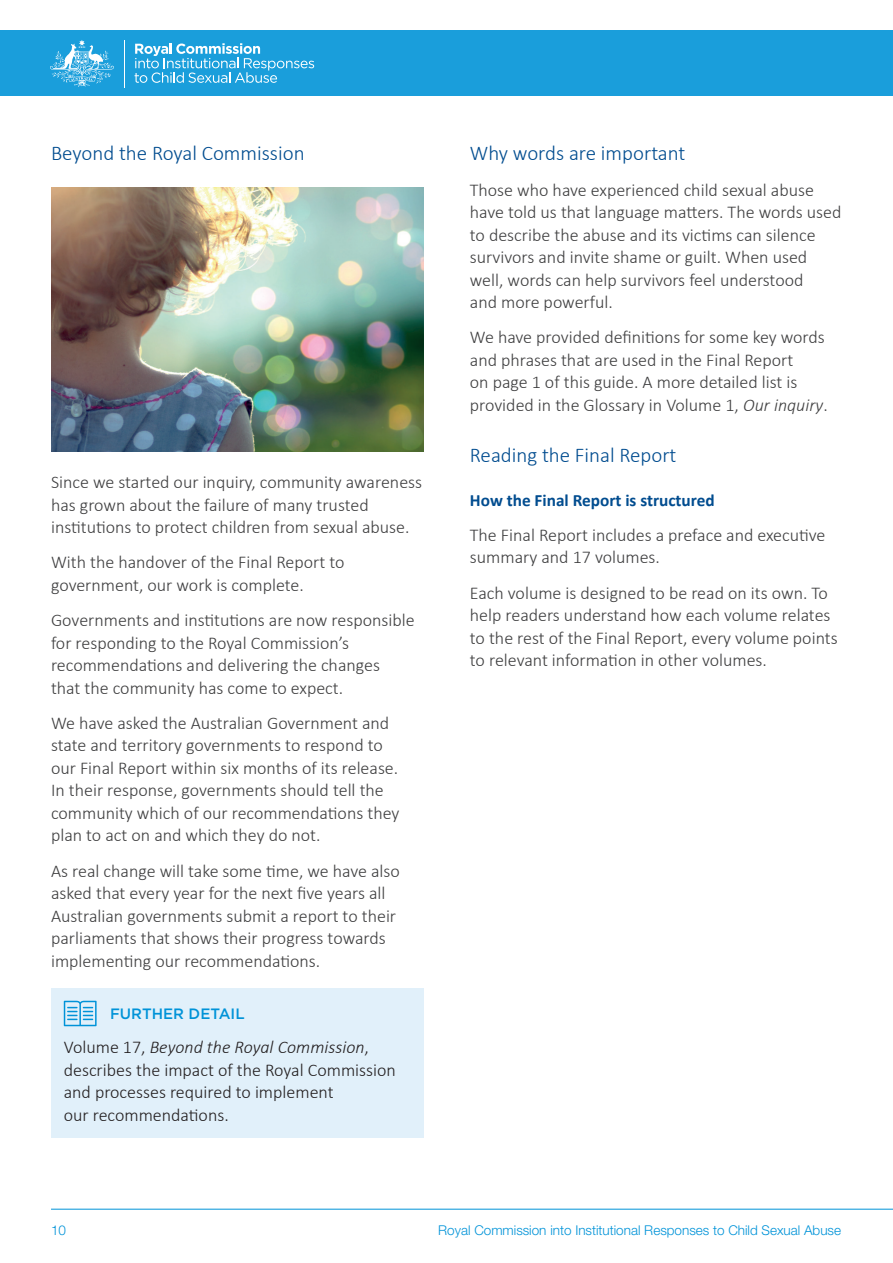
<style>
.page{position:relative;width:893px;height:1263px;background:#fff}
.page>*{position:absolute;margin:0;border:0;box-sizing:border-box;transform-origin:0 0}
.HEADING_4{font:300 21px "Calibri";color:#014c8f}
.BODY{font:300 18px/22.5px "Calibri";color:#3e3e3f}
.CALLOUT_BOX{font:300 18px/22.5px "Calibri";color:#231f20}
.HEADING_5{font:700 17.25px "Calibri";color:#014c8f}
.BODY-2{font:500 15px "Gotham";color:#0093d8}
.t1{font:300 13.5px "Helvetica Neue LT Pro";color:#0093d8}
.s1{font-style:italic}
</style>
<div class="page">
<hr style="left:51px;top:1209px;width:842px;height:1px;background:#0093d8">
<img style="left:51px;top:187px;width:372px;height:264px">
<div style="left:51px;top:988px;width:372px;height:149px;background:#e1f0fa"></div>
<svg style="left:64px;top:1001px;width:33px;height:25px"></svg>
<div style="left:0;top:30px;width:893px;height:66px;background:#1a9edb"></div>
<hr style="left:124px;top:41px;width:1px;height:47px;background:#fff">
<svg style="left:135px;top:43px;width:179px;height:40px"></svg>
<svg style="left:50px;top:40px;width:64px;height:47px"></svg>
<p class="HEADING_4" style="left:51px;top:140px;width:255px">Beyond the Royal Commission</p>
<p class="BODY" style="left:51px;top:470px;width:373px">Since we started our inquiry, community awareness has grown about the failure of many trusted institutions to protect children from sexual abuse.</p>
<p class="BODY" style="left:51px;top:550px;width:295px">With the handover of the Final Report to government, our work is complete.</p>
<p class="BODY" style="left:51px;top:608px;width:365px">Governments and institutions are now responsible for responding to the Royal Commission’s recommendations and delivering the changes<br>that the community has come to expect.</p>
<p class="BODY" style="left:51px;top:711px;width:350px">We have asked the Australian Government and state and territory governments to respond to our Final Report within six months of its release.<br>In their response, governments should tell the community which of our recommendations they plan to act on and which they do not.</p>
<p class="BODY" style="left:51px;top:859px;width:350px">As real change will take some time, we have also asked that every year for the next five years all Australian governments submit a report to their parliaments that shows their progress towards implementing our recommendations.</p>
<p class="BODY-2" style="left:110px;top:1004px;width:136px">FURTHER DETAIL</p>
<p class="CALLOUT_BOX" style="left:64px;top:1035px;width:334px">Volume 17, <span class="s1">Beyond the Royal Commission</span>, describes the impact of the Royal Commission and processes required to implement<br>our recommendations.</p>
<p class="HEADING_4" style="left:470px;top:140px;width:217px">Why words are important</p>
<p class="BODY" style="left:470px;top:178px;width:373px">Those who have experienced child sexual abuse have told us that language matters. The words used to describe the abuse and its victims can silence survivors and invite shame or guilt. When used well, words can help survivors feel understood<br>and more powerful.</p>
<p class="BODY" style="left:470px;top:325px;width:359px">We have provided definitions for some key words and phrases that are used in the Final Report<br>on page 1 of this guide. A more detailed list is provided in the Glossary in Volume 1, <span class="s1">Our inquiry</span>.</p>
<p class="HEADING_4" style="left:470px;top:442px;width:208px">Reading the Final Report</p>
<p class="HEADING_5" style="left:470px;top:489px;width:246px">How the Final Report is structured</p>
<p class="BODY" style="left:470px;top:523px;width:357px">The Final Report includes a preface and executive summary and 17 volumes.</p>
<p class="BODY" style="left:470px;top:581px;width:369px">Each volume is designed to be read on its own. To help readers understand how each volume relates to the rest of the Final Report, every volume points to relevant information in other volumes.</p>
<p class="t1" style="left:51px;top:1222px;width:17px">10</p>
<p class="t1" style="left:438px;top:1222px;width:404px">Royal Commission into Institutional Responses to Child Sexual Abuse</p>
</div>
